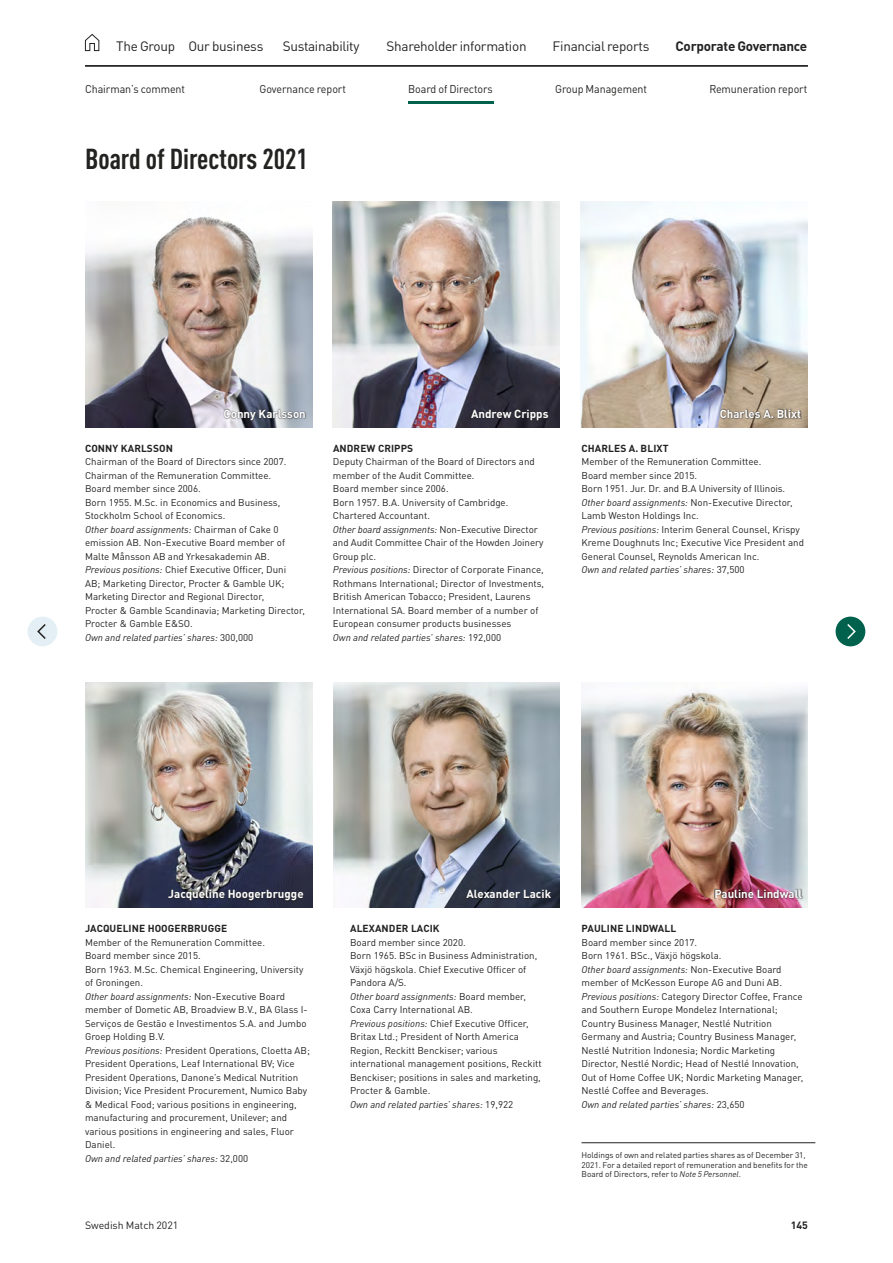
<style>
.page{position:relative;width:893px;height:1263px;background:#fff}
.page>*{position:absolute;margin:0;border:0;box-sizing:border-box;transform-origin:0 0}
.t1{font:700 condensed 28.5px "DIN Pro";color:#222221}
.t2{font:13.5px "DIN Pro";letter-spacing:-.02em;color:#222221}
.t3{font:700 13.5px "DIN Pro";letter-spacing:-.02em;color:#222221}
.t4{font:700 11.55px "DIN Pro";color:#fff}
.t5{font:11.25px "DIN Pro";letter-spacing:-.005em;color:#222221;scale:.95 1}
.t6{font:10.5px "DIN Pro";color:#222221}
.t7{font:700 10.5px "DIN Pro";color:#222221}
.t8{font:700 10.2px "DIN Pro";letter-spacing:.01em;color:#222221}
.t9{font:9.75px/13.5px "DIN Pro";color:#222221}
.t10{font:8.25px/9.8px "DIN Pro";color:#222221}
.s1{font-style:italic}
</style>
<div class="page">
<img style="left:333px;top:202px;width:227px;height:225px">
<hr style="left:581px;top:1142px;width:234px;height:1px;background:#222221">
<img style="left:581px;top:689px;width:227px;height:219px">
<img style="left:333px;top:682px;width:227px;height:226px">
<img style="left:85px;top:682px;width:228px;height:226px">
<svg style="left:714px;top:888px;width:89px;height:11px"></svg>
<img style="left:581px;top:202px;width:226px;height:225px">
<svg style="left:719px;top:408px;width:83px;height:11px"></svg>
<svg style="left:470px;top:408px;width:79px;height:13px"></svg>
<svg style="left:167px;top:889px;width:137px;height:13px;background:#2b2e3e"></svg>
<img style="left:85px;top:216px;width:228px;height:211px">
<svg style="left:465px;top:889px;width:88px;height:11px"></svg>
<svg style="left:223px;top:408px;width:83px;height:13px"></svg>
<hr style="left:408px;top:101px;width:85px;height:3px;background:#00624c">
<svg style="left:85px;top:33px;width:15px;height:18px"></svg>
<hr style="left:85px;top:65px;width:723px;height:2px;background:#000">
<div style="left:28px;top:617px;width:29px;height:29px;background:#e3eff4;border-radius:50%"></div>
<div style="left:836px;top:617px;width:29px;height:29px;background:#00624c;border-radius:50%"></div>
<svg style="left:37px;top:624px;width:9px;height:15px"></svg>
<svg style="left:847px;top:624px;width:9px;height:15px"></svg>
<h2 class="t2" style="left:116px;top:36px;width:149px">The Group Our business</h2>
<h2 class="t2" style="left:283px;top:36px;width:78px">Sustainability</h2>
<h2 class="t2" style="left:387px;top:36px;width:142px">Shareholder information</h2>
<h2 class="t2" style="left:553px;top:36px;width:98px">Financial reports</h2>
<h2 class="t3" style="left:675px;top:35px;width:133px">Corporate Governance</h2>
<p class="t5" style="left:85px;top:80px;width:107px">Chairman’s comment</p>
<p class="t5" style="left:260px;top:80px;width:92px">Governance report</p>
<p class="t5" style="left:408px;top:80px;width:91px">Board of Directors</p>
<p class="t5" style="left:555px;top:80px;width:98px">Group Management</p>
<p class="t5" style="left:709px;top:80px;width:105px">Remuneration report</p>
<h1 class="t1" style="left:85px;top:137px;width:224px">Board of Directors 2021</h1>
<p class="t4" style="left:224px;top:404px;width:84px">Conny Karlsson</p>
<p class="t8" style="left:85px;top:439px;width:89px">CONNY KARLSSON</p>
<p class="t9" style="left:85px;top:454px;width:221px">Chairman of the Board of Directors since 2007.<br>Chairman of the Remuneration Committee.<br>Board member since 2006.<br>Born 1955. M.Sc. in Economics and Business, Stockholm School of Economics.<br><span class="s1">Other board assignments:</span> Chairman of Cake 0 emission AB. Non-Executive Board member of Malte Månsson AB and Yrkesakademin AB.<br><span class="s1">Previous positions:</span> Chief Executive Officer, Duni<br>AB; Marketing Director, Procter &amp; Gamble UK; Marketing Director and Regional Director,<br>Procter &amp; Gamble Scandinavia; Marketing Director, Procter &amp; Gamble E&amp;SO.<br><span class="s1">Own and related parties’ shares:</span> 300,000</p>
<p class="t4" style="left:471px;top:404px;width:79px">Andrew Cripps</p>
<p class="t4" style="left:720px;top:404px;width:83px">Charles A. Blixt</p>
<p class="t8" style="left:333px;top:439px;width:82px">ANDREW CRIPPS</p>
<p class="t9" style="left:333px;top:454px;width:213px">Deputy Chairman of the Board of Directors and member of the Audit Committee.<br>Board member since 2006.<br>Born 1957. B.A. University of Cambridge.<br>Chartered Accountant.<br><span class="s1">Other board assignments:</span> Non-Executive Director and Audit Committee Chair of the Howden Joinery Group plc.<br><span class="s1">Previous positions:</span> Director of Corporate Finance, Rothmans International; Director of Investments, British American Tobacco; President, Laurens International SA. Board member of a number of European consumer products businesses<br><span class="s1">Own and related parties’ shares:</span> 192,000</p>
<p class="t8" style="left:582px;top:439px;width:88px">CHARLES A. BLIXT</p>
<p class="t9" style="left:581px;top:454px;width:224px">Member of the Remuneration Committee.<br>Board member since 2015.<br>Born 1951. Jur. Dr. and B.A University of Illinois.<br><span class="s1">Other board assignments:</span> Non-Executive Director, Lamb Weston Holdings Inc.<br><span class="s1">Previous positions:</span> Interim General Counsel, Krispy Kreme Doughnuts Inc; Executive Vice President and General Counsel, Reynolds American Inc.<br><span class="s1">Own and related parties’ shares:</span> 37,500</p>
<p class="t4" style="left:168px;top:884px;width:137px">Jacqueline Hoogerbrugge</p>
<p class="t8" style="left:85px;top:920px;width:144px">JACQUELINE HOOGERBRUGGE</p>
<p class="t9" style="left:85px;top:934px;width:226px">Member of the Remuneration Committee.<br>Board member since 2015.<br>Born 1963. M.Sc. Chemical Engineering, University of Groningen.<br><span class="s1">Other board assignments:</span> Non-Executive Board member of Dometic AB, Broadview B.V., BA Glass I-Serviços de Gestão e Investimentos S.A. and Jumbo Groep Holding B.V.<br><span class="s1">Previous positions:</span> President Operations, Cloetta AB; President Operations, Leaf International BV; Vice President Operations, Danone’s Medical Nutrition Division; Vice President Procurement, Numico Baby &amp; Medical Food; various positions in engineering, manufacturing and procurement, Unilever; and various positions in engineering and sales, Fluor Daniel.<br><span class="s1">Own and related parties’ shares:</span> 32,000</p>
<p class="t4" style="left:467px;top:884px;width:86px">Alexander Lacik</p>
<p class="t8" style="left:350px;top:920px;width:91px">ALEXANDER LACIK</p>
<p class="t9" style="left:350px;top:934px;width:193px">Board member since 2020.<br>Born 1965. BSc in Business Administration, Växjö högskola. Chief Executive Officer of Pandora A/S.<br><span class="s1">Other board assignments:</span> Board member, Coxa Carry International AB.<br><span class="s1">Previous positions:</span> Chief Executive Officer, Britax Ltd.; President of North America Region, Reckitt Benckiser; various international management positions, Reckitt Benckiser; positions in sales and marketing, Procter &amp; Gamble.<br><span class="s1">Own and related parties’ shares:</span> 19,922</p>
<p class="t4" style="left:714px;top:884px;width:89px">Pauline Lindwall</p>
<p class="t8" style="left:582px;top:920px;width:96px">PAULINE LINDWALL</p>
<p class="t9" style="left:581px;top:934px;width:223px">Board member since 2017.<br>Born 1961. BSc., Växjö högskola.<br><span class="s1">Other board assignments:</span> Non-Executive Board member of McKesson Europe AG and Duni AB.<br><span class="s1">Previous positions:</span> Category Director Coffee, France and Southern Europe Mondelez International; Country Business Manager, Nestlé Nutrition Germany and Austria; Country Business Manager, Nestlé Nutrition Indonesia; Nordic Marketing Director, Nestlé Nordic; Head of Nestlé Innovation, Out of Home Coffee UK; Nordic Marketing Manager, Nestlé Coffee and Beverages.<br><span class="s1">Own and related parties’ shares:</span> 23,650</p>
<p class="t10" style="left:581px;top:1149px;width:228px">Holdings of own and related parties shares as of December 31,<br>2021. For a detailed report of remuneration and benefits for the<br>Board of Directors, refer to <span class="s1">Note 5 Personnel</span>.</p>
<p class="t6" style="left:85px;top:1217px;width:95px">Swedish Match 2021</p>
<p class="t7" style="left:791px;top:1216px;width:19px">145</p>
</div>
